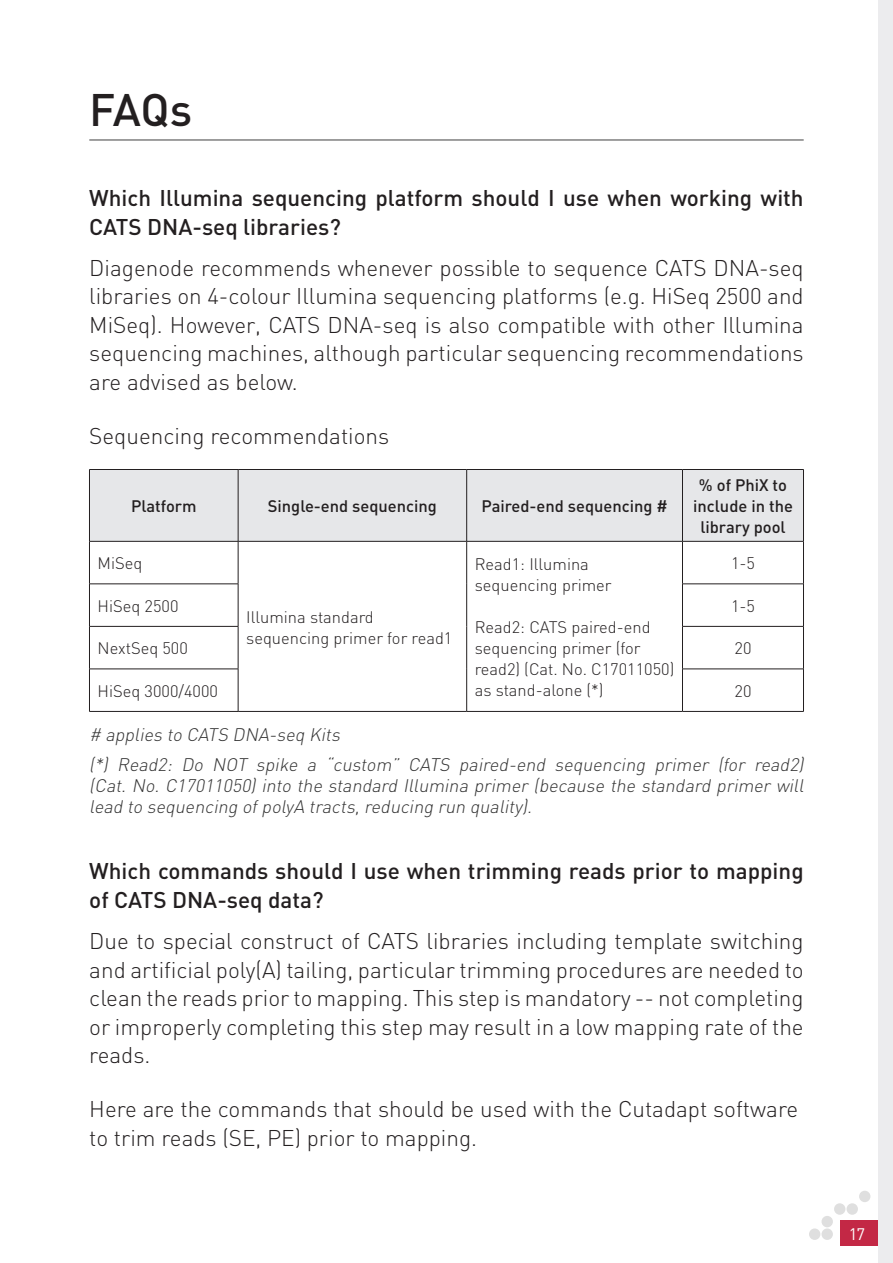
<style>
.page{position:relative;width:893px;height:1263px;background:#fff}
.page>*{position:absolute;margin:0;border:0;box-sizing:border-box;transform-origin:0 0}
.t1{font:500 45px "DIN";color:#231f20}
.BODY{font:300 22.5px/28.5px "DIN";color:#231f20;text-align:justify}
.t2{font:500 22.5px/28.5px "DIN";color:#231f20}
.Body_-_Note{font:italic 300 18px/21px "DIN";color:#333;text-align:justify}
.TAB_left{font:300 16.5px/21px "DIN";color:#231f20}
.TAB_ENTETE{font:500 16.5px/21px "DIN";color:#231f20;text-align:center}
.TAB{font:300 16.5px "DIN";color:#231f20}
.t3{font:16.5px "DIN";color:#fff}
</style>
<div class="page">
<div style="left:840px;top:1220px;width:53px;height:26px;background:#c32845"></div>
<div style="left:878px;top:0;width:15px;height:1263px;background:#ececee"></div>
<div style="left:821px;top:1228px;width:12px;height:12px;background:#dfdfdf;border-radius:50%"></div>
<div style="left:809px;top:1228px;width:11px;height:12px;background:#dfdfdf;border-radius:50%"></div>
<div style="left:821px;top:1216px;width:12px;height:11px;background:#dfdfdf;border-radius:50%"></div>
<div style="left:834px;top:1203px;width:11px;height:12px;background:#dfdfdf;border-radius:50%"></div>
<div style="left:847px;top:1203px;width:11px;height:12px;background:#dfdfdf;border-radius:50%"></div>
<div style="left:859px;top:1191px;width:11px;height:11px;background:#dfdfdf;border-radius:50%"></div>
<hr style="left:89px;top:139px;width:715px;height:2px;background:#808080">
<div style="left:90px;top:470px;width:713px;height:71px;background:#e6e7e9"></div>
<hr style="left:89px;top:469px;width:149px;height:1px;background:#231f20">
<hr style="left:89px;top:470px;width:1px;height:71px;background:#231f20">
<hr style="left:238px;top:469px;width:229px;height:1px;background:#231f20">
<hr style="left:238px;top:470px;width:1px;height:71px;background:#231f20">
<hr style="left:467px;top:469px;width:215px;height:1px;background:#231f20">
<hr style="left:466px;top:470px;width:1px;height:71px;background:#231f20">
<hr style="left:682px;top:469px;width:122px;height:1px;background:#231f20">
<hr style="left:682px;top:470px;width:1px;height:71px;background:#231f20">
<hr style="left:803px;top:470px;width:1px;height:71px;background:#231f20">
<hr style="left:89px;top:541px;width:149px;height:1px;background:#231f20">
<hr style="left:89px;top:541px;width:1px;height:43px;background:#231f20">
<hr style="left:238px;top:541px;width:229px;height:1px;background:#231f20">
<hr style="left:238px;top:541px;width:1px;height:43px;background:#231f20">
<hr style="left:467px;top:541px;width:215px;height:1px;background:#231f20">
<hr style="left:466px;top:541px;width:1px;height:43px;background:#231f20">
<hr style="left:682px;top:541px;width:122px;height:1px;background:#231f20">
<hr style="left:682px;top:541px;width:1px;height:43px;background:#231f20">
<hr style="left:803px;top:541px;width:1px;height:43px;background:#231f20">
<hr style="left:89px;top:584px;width:149px;height:1px;background:#231f20">
<hr style="left:89px;top:584px;width:1px;height:42px;background:#231f20">
<hr style="left:238px;top:584px;width:1px;height:42px;background:#231f20">
<hr style="left:466px;top:584px;width:1px;height:42px;background:#231f20">
<hr style="left:682px;top:584px;width:122px;height:1px;background:#231f20">
<hr style="left:682px;top:584px;width:1px;height:42px;background:#231f20">
<hr style="left:803px;top:584px;width:1px;height:42px;background:#231f20">
<hr style="left:89px;top:626px;width:149px;height:1px;background:#231f20">
<hr style="left:89px;top:626px;width:1px;height:43px;background:#231f20">
<hr style="left:238px;top:626px;width:1px;height:43px;background:#231f20">
<hr style="left:466px;top:626px;width:1px;height:43px;background:#231f20">
<hr style="left:682px;top:626px;width:122px;height:1px;background:#231f20">
<hr style="left:682px;top:626px;width:1px;height:43px;background:#231f20">
<hr style="left:803px;top:626px;width:1px;height:43px;background:#231f20">
<hr style="left:89px;top:669px;width:149px;height:1px;background:#231f20">
<hr style="left:89px;top:669px;width:1px;height:42px;background:#231f20">
<hr style="left:238px;top:669px;width:1px;height:42px;background:#231f20">
<hr style="left:466px;top:669px;width:1px;height:42px;background:#231f20">
<hr style="left:682px;top:669px;width:122px;height:1px;background:#231f20">
<hr style="left:682px;top:669px;width:1px;height:42px;background:#231f20">
<hr style="left:803px;top:669px;width:1px;height:42px;background:#231f20">
<hr style="left:89px;top:711px;width:149px;height:1px;background:#231f20">
<hr style="left:238px;top:711px;width:229px;height:1px;background:#231f20">
<hr style="left:467px;top:711px;width:215px;height:1px;background:#231f20">
<hr style="left:682px;top:711px;width:122px;height:1px;background:#231f20">
<h1 class="t1" style="left:89px;top:81px;width:104px">FAQs</h1>
<h3 class="t2" style="left:89px;top:183px;width:716px">Which Illumina sequencing platform should I use when working with<br>CATS DNA-seq libraries?</h3>
<p class="BODY" style="left:89px;top:253px;width:716px">Diagenode recommends whenever possible to sequence CATS DNA-seq libraries on 4-colour Illumina sequencing platforms (e.g. HiSeq 2500 and MiSeq). However, CATS DNA-seq is also compatible with other Illumina sequencing machines, although particular sequencing recommendations are advised as below.</p>
<p class="BODY" style="left:89px;top:421px;width:302px">Sequencing recommendations</p>
<p class="TAB_ENTETE" style="left:131px;top:495px;width:67px">Platform</p>
<p class="TAB_ENTETE" style="left:268px;top:495px;width:171px">Single-end sequencing</p>
<p class="TAB_ENTETE" style="left:481px;top:495px;width:188px">Paired-end sequencing #</p>
<p class="TAB_ENTETE" style="left:693px;top:474px;width:101px">% of PhiX to include in the library pool</p>
<p class="TAB_left" style="left:98px;top:553px;width:46px">MiSeq</p>
<p class="TAB" style="left:731px;top:553px;width:25px">1-5</p>
<p class="TAB_left" style="left:475px;top:553px;width:138px">Read1: Illumina sequencing primer</p>
<p class="TAB_left" style="left:475px;top:616px;width:201px">Read2: CATS paired-end sequencing primer (for read2) (Cat. No. C17011050) as stand-alone (*)</p>
<p class="TAB_left" style="left:98px;top:595px;width:82px">HiSeq 2500</p>
<p class="TAB" style="left:731px;top:596px;width:25px">1-5</p>
<p class="TAB_left" style="left:98px;top:638px;width:92px">NextSeq 500</p>
<p class="TAB" style="left:734px;top:638px;width:18px">20</p>
<p class="TAB_left" style="left:98px;top:680px;width:122px">HiSeq 3000/4000</p>
<p class="TAB" style="left:734px;top:681px;width:18px">20</p>
<p class="Body_-_Note" style="left:89px;top:724px;width:256px"># applies to CATS DNA-seq Kits</p>
<p class="Body_-_Note" style="left:89px;top:753px;width:720px">(*) Read2: Do NOT spike a “custom” CATS paired-end sequencing primer (for read2) (Cat. No. C17011050) into the standard Illumina primer (because the standard primer will lead to sequencing of polyA tracts, reducing run quality).</p>
<p class="TAB_left" style="left:246px;top:606px;width:208px">Illumina standard sequencing primer for read1</p>
<h3 class="t2" style="left:89px;top:856px;width:716px">Which commands should I use when trimming reads prior to mapping of CATS DNA-seq data?</h3>
<p class="BODY" style="left:89px;top:927px;width:716px">Due to special construct of CATS libraries including template switching and artificial poly(A) tailing, particular trimming procedures are needed to clean the reads prior to mapping. This step is mandatory -- not completing or improperly completing this step may result in a low mapping rate of the reads.</p>
<p class="BODY" style="left:89px;top:1095px;width:710px">Here are the commands that should be used with the Cutadapt software to trim reads (SE, PE) prior to mapping.</p>
<p class="t3" style="left:849px;top:1224px;width:18px">17</p>
</div>
